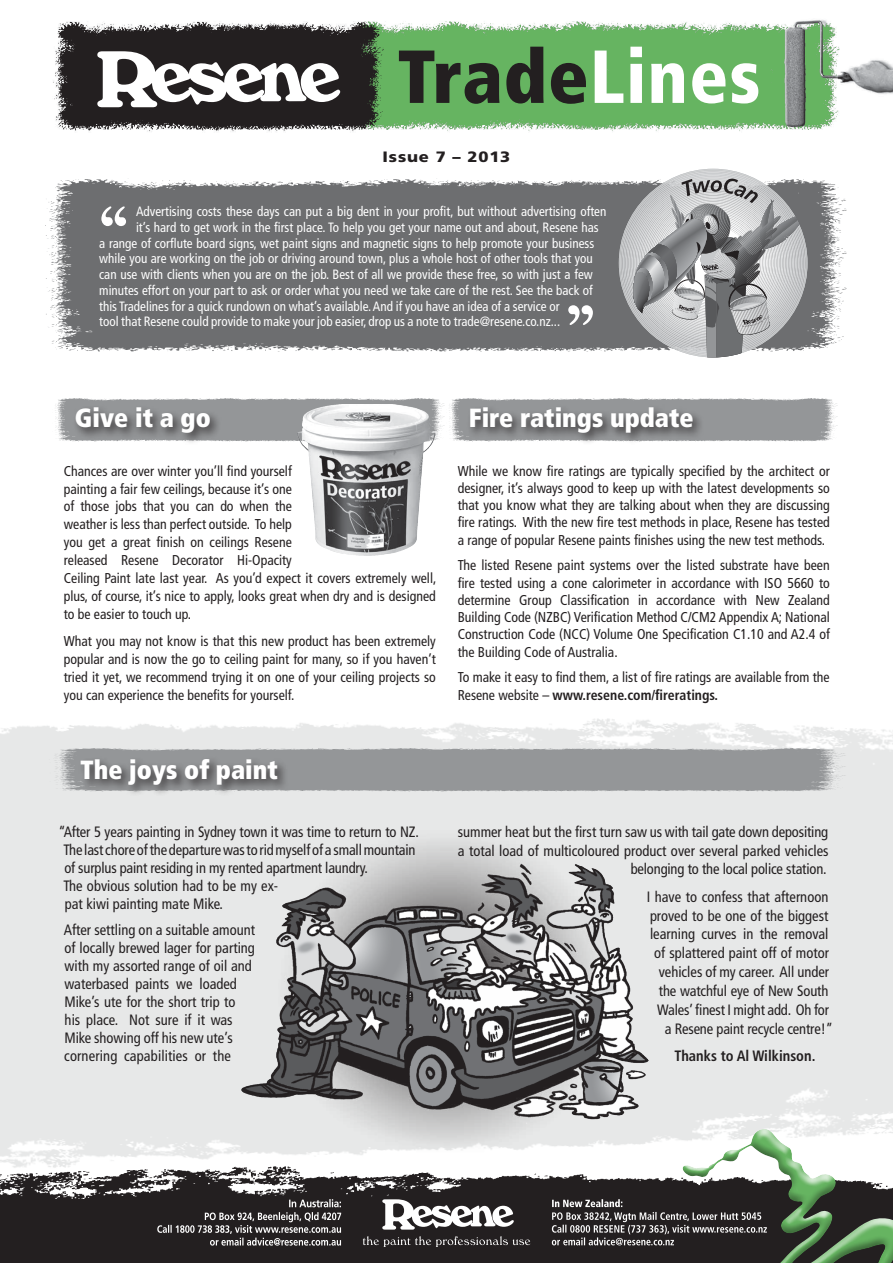
<style>
.page{position:relative;width:893px;height:1263px;background:#fff}
.page>*{position:absolute;margin:0;border:0;box-sizing:border-box;transform-origin:0 0}
.t1{font:900 condensed 26.25px "Frutiger";color:#fff}
.t2{font:condensed 15px/18px "Frutiger";color:#231f20}
.t3{font:700 condensed 15px "Frutiger";color:#231f20}
.t4{font:900 15px "Frutiger";letter-spacing:.05em;color:#231f20;scale:1.1 1}
.t5{font:condensed 14.25px/18px "Frutiger";color:#231f20;text-align:justify}
.t6{font:condensed 13.5px "Frutiger";color:#fff}
.s1{font-weight:700}
</style>
<div class="page">
<img style="left:45px;top:178px;width:802px;height:180px">
<svg style="left:619px;top:169px;width:188px;height:188px;background:#a6a7a9"></svg>
<svg style="left:101px;top:206px;width:25px;height:20px"></svg>
<svg style="left:568px;top:305px;width:25px;height:20px"></svg>
<img style="left:55px;top:398px;width:387px;height:48px">
<img style="left:442px;top:398px;width:396px;height:44px">
<div style="left:72px;top:404px;width:150px;height:41px;background:#231f20;opacity:.75"></div>
<div style="left:467px;top:404px;width:238px;height:41px;background:#231f20;opacity:.75"></div>
<img style="left:297px;top:404px;width:94px;height:152px">
<img style="left:0;top:718px;width:893px;height:56px">
<div style="left:0;top:774px;width:893px;height:308px;background:#e7e8e8"></div>
<img style="left:40px;top:747px;width:831px;height:45px">
<div style="left:77px;top:756px;width:213px;height:40px;background:#231f20;opacity:.75"></div>
<img style="left:164px;top:842px;width:560px;height:317px">
<img style="left:0;top:1163px;width:552px;height:37px">
<div style="left:0;top:1200px;width:893px;height:63px;background:#231f20"></div>
<svg style="left:363px;top:1236px;width:167px;height:11px"></svg>
<svg style="left:382px;top:1199px;width:132px;height:30px"></svg>
<img style="left:53px;top:20px;width:840px;height:112px">
<svg style="left:399px;top:51px;width:100px;height:53px;background:#456c41"></svg>
<svg style="left:506px;top:47px;width:38px;height:57px;background:#3b5537"></svg>
<svg style="left:551px;top:63px;width:35px;height:41px"></svg>
<svg style="left:595px;top:51px;width:28px;height:52px"></svg>
<svg style="left:630px;top:47px;width:12px;height:56px"></svg>
<svg style="left:651px;top:63px;width:33px;height:40px"></svg>
<svg style="left:692px;top:63px;width:33px;height:41px"></svg>
<svg style="left:732px;top:63px;width:26px;height:41px"></svg>
<svg style="left:97px;top:51px;width:243px;height:56px"></svg>
<svg style="left:552px;top:1112px;width:341px;height:151px"></svg>
<svg style="left:157px;top:1199px;width:184px;height:46px"></svg>
<p class="t4" style="left:383px;top:148px;width:118px">Issue 7 – 2013</p>
<p class="t6" style="left:136px;top:204px;width:472px">Advertising costs these days can put a big dent in your profit, but without advertising often</p>
<p class="t6" style="left:136px;top:219px;width:464px">it’s hard to get work in the first place. To help you get your name out and about, Resene has</p>
<p class="t6" style="left:99px;top:235px;width:497px">a range of corflute board signs, wet paint signs and magnetic signs to help promote your business</p>
<p class="t6" style="left:99px;top:251px;width:495px">while you are working on the job or driving around town, plus a whole host of other tools that you</p>
<p class="t6" style="left:99px;top:267px;width:495px">can use with clients when you are on the job. Best of all we provide these free, so with just a few</p>
<p class="t6" style="left:99px;top:282px;width:495px">minutes effort on your part to ask or order what you need we take care of the rest. See the back of</p>
<p class="t6" style="left:99px;top:298px;width:462px">this Tradelines for a quick rundown on what’s available. And if you have an idea of a service or</p>
<p class="t6" style="left:99px;top:314px;width:462px">tool that Resene could provide to make your job easier, drop us a note to trade@resene.co.nz...</p>
<h1 class="t1" style="left:75px;top:402px;width:137px">Give it a go</h1>
<h1 class="t1" style="left:469px;top:402px;width:226px">Fire ratings update</h1>
<p class="t5" style="left:64px;top:462px;width:374px;text-align:left">Chances are over winter you’ll find yourself<br>painting a fair few ceilings, because it’s one<br>of those jobs that you can do when the<br>weather is less than perfect outside. To help<br>you get a great finish on ceilings Resene<br>released Resene Decorator Hi-Opacity<br>Ceiling Paint late last year. As you’d expect it covers extremely well, plus, of course, it’s nice to apply, looks great when dry and is designed to be easier to touch up.</p>
<p class="t5" style="left:64px;top:632px;width:374px">What you may not know is that this new product has been extremely popular and is now the go to ceiling paint for many, so if you haven’t tried it yet, we recommend trying it on one of your ceiling projects so you can experience the benefits for yourself.</p>
<p class="t5" style="left:458px;top:462px;width:374px;line-height:17.2px">While we know fire ratings are typically specified by the architect or designer, it’s always good to keep up with the latest developments so that you know what they are talking about when they are discussing fire ratings. With the new fire test methods in place, Resene has tested a range of popular Resene paints finishes using the new test methods.</p>
<p class="t5" style="left:458px;top:557px;width:374px;line-height:17.2px">The listed Resene paint systems over the listed substrate have been fire tested using a cone calorimeter in accordance with ISO 5660 to determine Group Classification in accordance with New Zealand Building Code (NZBC) Verification Method C/CM2 Appendix A; National Construction Code (NCC) Volume One Specification C1.10 and A2.4 of the Building Code of Australia.</p>
<p class="t5" style="left:458px;top:669px;width:373px;line-height:17.2px">To make it easy to find them, a list of fire ratings are available from the<br>Resene website – <span class="s1">www.resene.com/fireratings.</span></p>
<h1 class="t1" style="left:81px;top:754px;width:199px">The joys of paint</h1>
<p class="t2" style="left:63px;top:822px;width:357px;text-indent:-5px">“After 5 years painting in Sydney town it was time to return to NZ.<br>The last chore of the departure was to rid myself of a small mountain of surplus paint residing in my rented apartment laundry.<br>The obvious solution had to be my ex-<br>pat kiwi painting mate Mike.</p>
<p class="t2" style="left:64px;top:921px;width:193px">After settling on a suitable amount of locally brewed lager for parting with my assorted range of oil and waterbased paints we loaded<br>Mike’s ute for the short trip to<br>his place. Not sure if it was<br>Mike showing off his new ute’s cornering capabilities or the</p>
<p class="t2" style="left:458px;top:822px;width:372px;line-height:18.9px;text-align:right">summer heat but the first turn saw us with tail gate down depositing a total load of multicoloured product over several parked vehicles belonging to the local police station.</p>
<p class="t2" style="left:647px;top:888px;width:183px">I have to confess that afternoon</p>
<p class="t2" style="left:650px;top:906px;width:180px">proved to be one of the biggest</p>
<p class="t2" style="left:650px;top:925px;width:180px">learning curves in the removal</p>
<p class="t2" style="left:654px;top:944px;width:176px">of splattered paint off of motor</p>
<p class="t2" style="left:659px;top:963px;width:172px">vehicles of my career. All under</p>
<p class="t2" style="left:659px;top:982px;width:171px">the watchful eye of New South</p>
<p class="t2" style="left:657px;top:1001px;width:173px">Wales’ finest I might add. Oh for</p>
<p class="t2" style="left:665px;top:1019px;width:170px">a Resene paint recycle centre!”</p>
<p class="t3" style="left:674px;top:1047px;width:143px">Thanks to Al Wilkinson.</p>
</div>
